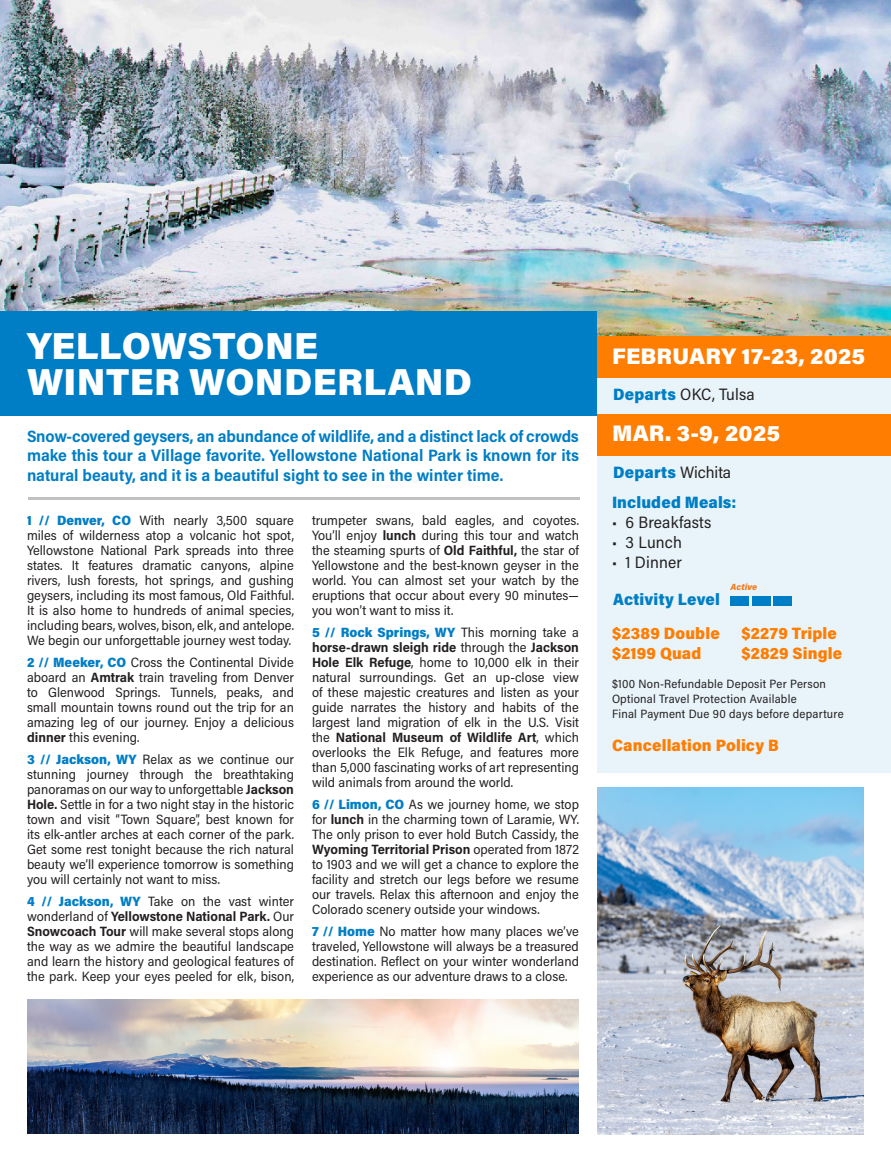
<style>
.page{position:relative;width:891px;height:1161px;background:#fff}
.page>*{position:absolute;margin:0;border:0;box-sizing:border-box;transform-origin:0 0}
.t1{font:900 37.5px/36px "Acumin Pro";letter-spacing:.01em;color:#fff}
.t2{font:900 22.5px "Acumin Pro";letter-spacing:.01em;color:#fff}
.Day_Destination___Body_Text{font:700 16.5px/19.5px "Acumin Pro Semi Cond";color:#007ec5;text-align:justify}
.t3{font:900 16.5px "Acumin Pro Semi Cond";letter-spacing:.01em;color:#ff7d01}
.t4{font:16.5px "Acumin Pro Semi Cond";letter-spacing:.01em;color:#231f20}
.t5{font:900 16.5px "Acumin Pro Semi Cond";letter-spacing:.01em;color:#007ec5}
.t6{font:13.5px/15px "Acumin Pro Semi Cond";color:#231f20;text-align:justify}
.t7{font:12px "Acumin Pro Semi Cond";letter-spacing:.02em;color:#231f20}
.t8{font:italic 900 9px "Acumin Pro Semi Cond";letter-spacing:.005em;color:#f47d21}
.s1{font-weight:900;color:#007ec5}
.s2{font-weight:700}
.s3{font-weight:400;color:#231f20}
</style>
<div class="page">
<img style="left:0;top:0;width:891px;height:336px">
<div style="left:0;top:311px;width:597px;height:104px;background:#007ec5"></div>
<hr style="left:28px;top:497px;width:552px;height:3px;background:#c1c1bf">
<div style="left:597px;top:362px;width:294px;height:411px;background:#e8f4f9"></div>
<div style="left:597px;top:336px;width:294px;height:42px;background:#ff7d01"></div>
<div style="left:597px;top:414px;width:294px;height:42px;background:#ff7d01"></div>
<div style="left:731px;top:596px;width:18px;height:9px;background:#007ec5"></div>
<div style="left:752px;top:596px;width:18px;height:9px;background:#007ec5"></div>
<div style="left:773px;top:596px;width:19px;height:9px;background:#007ec5"></div>
<img style="left:28px;top:999px;width:551px;height:135px">
<img style="left:597px;top:788px;width:267px;height:346px">
<p class="t1" style="left:27px;top:326px;width:447px">YELLOWSTONE<br>WINTER WONDERLAND</p>
<p class="Day_Destination___Body_Text" style="left:27px;top:425px;width:554px">Snow-covered geysers, an abundance of wildlife, and a distinct lack of crowds make this tour a Village favorite. Yellowstone National Park is known for its natural beauty, and it is a beautiful sight to see in the winter time.</p>
<p class="t6" style="left:27px;top:512px;width:269px"><span class="s1">1 // Denver, CO</span> With nearly 3,500 square miles of wilderness atop a volcanic hot spot, Yellowstone National Park spreads into three states. It features dramatic canyons, alpine rivers, lush forests, hot springs, and gushing geysers, including its most famous, Old Faithful.<br>It is also home to hundreds of animal species, including bears, wolves, bison, elk, and antelope.<br>We begin our unforgettable journey west today.</p>
<p class="t6" style="left:27px;top:654px;width:269px"><span class="s1">2 // Meeker, CO</span> Cross the Continental Divide aboard an <span class="s2">Amtrak</span> train traveling from Denver to Glenwood Springs. Tunnels, peaks, and small mountain towns round out the trip for an amazing leg of our journey. Enjoy a delicious <span class="s2">dinner</span> this evening.</p>
<p class="t6" style="left:27px;top:751px;width:269px"><span class="s1">3 // Jackson, WY</span> Relax as we continue our stunning journey through the breathtaking panoramas on our way to unforgettable <span class="s2">Jackson Hole.</span> Settle in for a two night stay in the historic town and visit “Town Square”, best known for its elk-antler arches at each corner of the park.<br>Get some rest tonight because the rich natural beauty we’ll experience tomorrow is something you will certainly not want to miss.</p>
<p class="t6" style="left:27px;top:893px;width:269px"><span class="s1">4 // Jackson, WY</span> Take on the vast winter wonderland of <span class="s2">Yellowstone National Park.</span> Our <span class="s2">Snowcoach Tour</span> will make several stops along the way as we admire the beautiful landscape and learn the history and geological features of the park. Keep your eyes peeled for elk, bison,</p>
<p class="t6" style="left:312px;top:512px;width:269px">trumpeter swans, bald eagles, and coyotes.<br>You’ll enjoy <span class="s2">lunch</span> during this tour and watch the steaming spurts of <span class="s2">Old Faithful,</span> the star of Yellowstone and the best-known geyser in the world. You can almost set your watch by the eruptions that occur about every 90 minutes— you won’t want to miss it.</p>
<p class="t6" style="left:312px;top:624px;width:269px"><span class="s1">5 // Rock Springs, WY</span> This morning take a <span class="s2">horse-drawn sleigh ride</span> through the <span class="s2">Jackson Hole Elk Refuge</span>, home to 10,000 elk in their natural surroundings. Get an up-close view of these majestic creatures and listen as your guide narrates the history and habits of the largest land migration of elk in the U.S. Visit the <span class="s2">National Museum of Wildlife Art</span>, which overlooks the Elk Refuge, and features more than 5,000 fascinating works of art representing wild animals from around the world.</p>
<p class="t6" style="left:312px;top:796px;width:269px"><span class="s1">6 // Limon, CO</span> As we journey home, we stop for <span class="s2">lunch</span> in the charming town of Laramie, WY.<br>The only prison to ever hold Butch Cassidy, the <span class="s2">Wyoming Territorial Prison</span> operated from 1872 to 1903 and we will get a chance to explore the facility and stretch our legs before we resume our travels. Relax this afternoon and enjoy the Colorado scenery outside your windows.</p>
<p class="t6" style="left:312px;top:923px;width:268px"><span class="s1">7 // Home</span> No matter how many places we’ve traveled, Yellowstone will always be a treasured destination. Reflect on your winter wonderland experience as our adventure draws to a close.</p>
<p class="t2" style="left:612px;top:340px;width:255px">FEBRUARY 17-23, 2025</p>
<p class="t4" style="left:613px;top:383px;width:143px"><span class="s1">Departs</span> OKC, Tulsa</p>
<p class="t2" style="left:612px;top:417px;width:170px">MAR. 3-9, 2025</p>
<p class="t5" style="left:613px;top:460px;width:120px">Departs <span class="s3">Wichita</span></p>
<p class="t5" style="left:612px;top:491px;width:126px">Included Meals:</p>
<p class="t4" style="left:612px;top:511px;width:101px">• 6 Breakfasts</p>
<p class="t4" style="left:612px;top:531px;width:72px">• 3 Lunch</p>
<p class="t4" style="left:612px;top:551px;width:72px">• 1 Dinner</p>
<p class="t5" style="left:613px;top:588px;width:108px">Activity Level</p>
<p class="t3" style="left:612px;top:622px;width:109px">$2389 Double</p>
<p class="t3" style="left:612px;top:641px;width:91px">$2199 Quad</p>
<p class="t8" style="left:731px;top:581px;width:28px">Active</p>
<p class="t3" style="left:741px;top:622px;width:97px">$2279 Triple</p>
<p class="t3" style="left:741px;top:641px;width:102px">$2829 Single</p>
<p class="t7" style="left:612px;top:675px;width:216px">$100 Non-Refundable Deposit Per Person</p>
<p class="t7" style="left:612px;top:690px;width:186px">Optional Travel Protection Available</p>
<p class="t7" style="left:612px;top:705px;width:233px">Final Payment Due 90 days before departure</p>
<p class="t3" style="left:612px;top:734px;width:168px">Cancellation Policy B</p>
</div>
